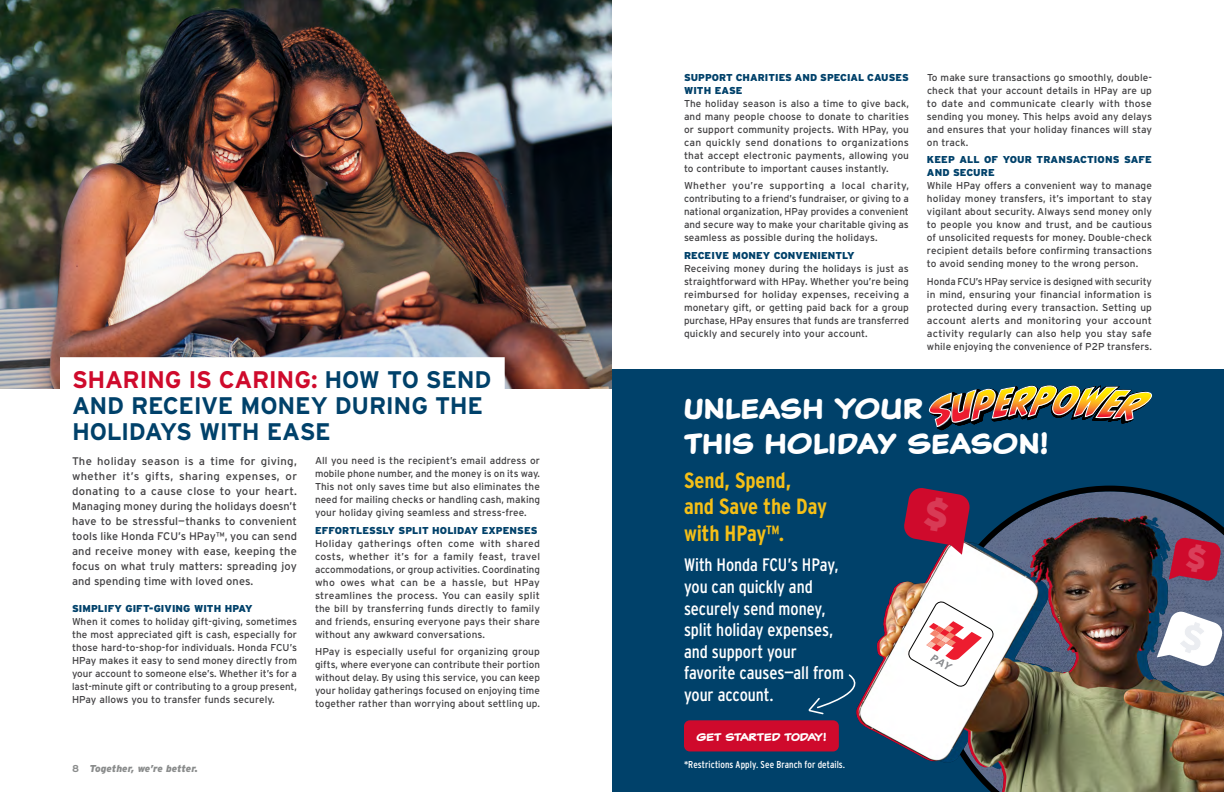
<style>
.page{position:relative;width:1224px;height:792px;background:#fff}
.page>*{position:absolute;margin:0;border:0;box-sizing:border-box;transform-origin:0 0}
.t1{font:700 29px/34.8px "Classic Comic";letter-spacing:.01em;color:#fff}
.t2{font:700 24px/26px "Interstate";letter-spacing:-.015em;color:#00416a}
.t3{font:700 22px/26.4px "Interstate Condensed";letter-spacing:-.005em;color:#f5bf17}
.t4{font:18px/21.6px "Interstate Condensed";letter-spacing:-.005em;color:#fff}
.t5{font:11px/15px "Interstate";letter-spacing:.01em;color:#414042;text-align:justify}
.t6{font:700 11px "Classic Comic";color:#fff}
.t7{font:10px/13px "Interstate";letter-spacing:.01em;color:#414042;text-align:justify}
.t8{font:900 10px/13px "Interstate";letter-spacing:.01em;color:#00416a}
.t9{font:10px "Interstate Condensed";letter-spacing:.005em;color:#fff}
.t10{font:italic 900 10px "Interstate";letter-spacing:-.005em;color:#8a8c8c}
.s1{color:#cf0a2c}
.s2{font-weight:700;font-style:normal}
</style>
<div class="page">
<div style="left:612px;top:369px;width:612px;height:423px;background:#00416a"></div>
<div style="left:684px;top:720px;width:155px;height:31px;background:#cf0a2c;border-radius:6px"></div>
<svg style="left:808px;top:674px;width:46px;height:41px"></svg>
<img style="left:854px;top:488px;width:370px;height:304px">
<svg style="left:908px;top:601px;width:86px;height:86px;background:#f0d7d7"></svg>
<img style="left:929px;top:385px;width:223px;height:45px">
<img style="left:0;top:0;width:612px;height:389px">
<svg style="left:54px;top:351px;width:457px;height:38px"></svg>
<svg style="left:1169px;top:537px;width:52px;height:44px;background:#b22042"></svg>
<svg style="left:903px;top:488px;width:68px;height:67px"></svg>
<h2 class="t2" style="left:72px;top:367px;width:421px"><span class="s1">SHARING IS CARING:</span> HOW TO SEND<br>AND RECEIVE MONEY DURING THE<br>HOLIDAYS WITH EASE</h2>
<p class="t5" style="left:72px;top:454px;width:227px">The holiday season is a time for giving, whether it’s gifts, sharing expenses, or donating to a cause close to your heart.<br>Managing money during the holidays doesn’t have to be stressful—thanks to convenient tools like Honda FCU’s HPay™, you can send and receive money with ease, keeping the focus on what truly matters: spreading joy and spending time with loved ones.</p>
<p class="t8" style="left:72px;top:602px;width:182px">SIMPLIFY GIFT-GIVING WITH HPAY</p>
<p class="t7" style="left:72px;top:615px;width:227px">When it comes to holiday gift-giving, sometimes the most appreciated gift is cash, especially for those hard-to-shop-for individuals. Honda FCU’s HPay makes it easy to send money directly from your account to someone else’s. Whether it’s for a last-minute gift or contributing to a group present, HPay allows you to transfer funds securely.</p>
<p class="t7" style="left:315px;top:454px;width:227px">All you need is the recipient’s email address or mobile phone number, and the money is on its way.<br>This not only saves time but also eliminates the need for mailing checks or handling cash, making your holiday giving seamless and stress-free.</p>
<p class="t8" style="left:315px;top:524px;width:224px">EFFORTLESSLY SPLIT HOLIDAY EXPENSES</p>
<p class="t7" style="left:315px;top:537px;width:227px">Holiday gatherings often come with shared costs, whether it’s for a family feast, travel accommodations, or group activities. Coordinating who owes what can be a hassle, but HPay streamlines the process. You can easily split the bill by transferring funds directly to family and friends, ensuring everyone pays their share without any awkward conversations.</p>
<p class="t7" style="left:315px;top:645px;width:227px">HPay is especially useful for organizing group gifts, where everyone can contribute their portion without delay. By using this service, you can keep your holiday gatherings focused on enjoying time together rather than worrying about settling up.</p>
<p class="t10" style="left:72px;top:763px;width:127px"><span class="s2">8</span> Together, we’re better.</p>
<p class="t8" style="left:684px;top:71px;width:226px">SUPPORT CHARITIES AND SPECIAL CAUSES<br>WITH EASE</p>
<p class="t7" style="left:684px;top:97px;width:227px">The holiday season is also a time to give back, and many people choose to donate to charities or support community projects. With HPay, you can quickly send donations to organizations that accept electronic payments, allowing you to contribute to important causes instantly.</p>
<p class="t7" style="left:684px;top:179px;width:227px">Whether you’re supporting a local charity, contributing to a friend’s fundraiser, or giving to a national organization, HPay provides a convenient and secure way to make your charitable giving as seamless as possible during the holidays.</p>
<p class="t8" style="left:684px;top:249px;width:172px">RECEIVE MONEY CONVENIENTLY</p>
<p class="t7" style="left:684px;top:262px;width:227px">Receiving money during the holidays is just as straightforward with HPay. Whether you’re being reimbursed for holiday expenses, receiving a monetary gift, or getting paid back for a group purchase, HPay ensures that funds are transferred quickly and securely into your account.</p>
<p class="t7" style="left:927px;top:71px;width:227px">To make sure transactions go smoothly, double&shy;check that your account details in HPay are up to date and communicate clearly with those sending you money. This helps avoid any delays and ensures that your holiday finances will stay on track.</p>
<p class="t8" style="left:927px;top:153px;width:226px">KEEP ALL OF YOUR TRANSACTIONS SAFE<br>AND SECURE</p>
<p class="t7" style="left:927px;top:179px;width:227px">While HPay offers a convenient way to manage holiday money transfers, it’s important to stay vigilant about security. Always send money only to people you know and trust, and be cautious of unsolicited requests for money. Double-check recipient details before confirming transactions to avoid sending money to the wrong person.</p>
<p class="t7" style="left:927px;top:275px;width:227px">Honda FCU’s HPay service is designed with security in mind, ensuring your financial information is protected during every transaction. Setting up account alerts and monitoring your account activity regularly can also help you stay safe while enjoying the convenience of P2P transfers.</p>
<h1 class="t1" style="left:684px;top:392px;width:366px">UNLEASH YOUR<br>THIS HOLIDAY SEASON!</h1>
<h3 class="t3" style="left:684px;top:467px;width:145px">Send, Spend,<br>and Save the Day with HPay™.</h3>
<h3 class="t4" style="left:684px;top:554px;width:162px">With Honda FCU’s HPay, you can quickly and securely send money, split holiday expenses, and support your favorite causes—all from your account.</h3>
<p class="t6" style="left:697px;top:730px;width:131px">GET STARTED TODAY!</p>
<p class="t9" style="left:684px;top:758px;width:163px">*Restrictions Apply. See Branch for details.</p>
</div>
